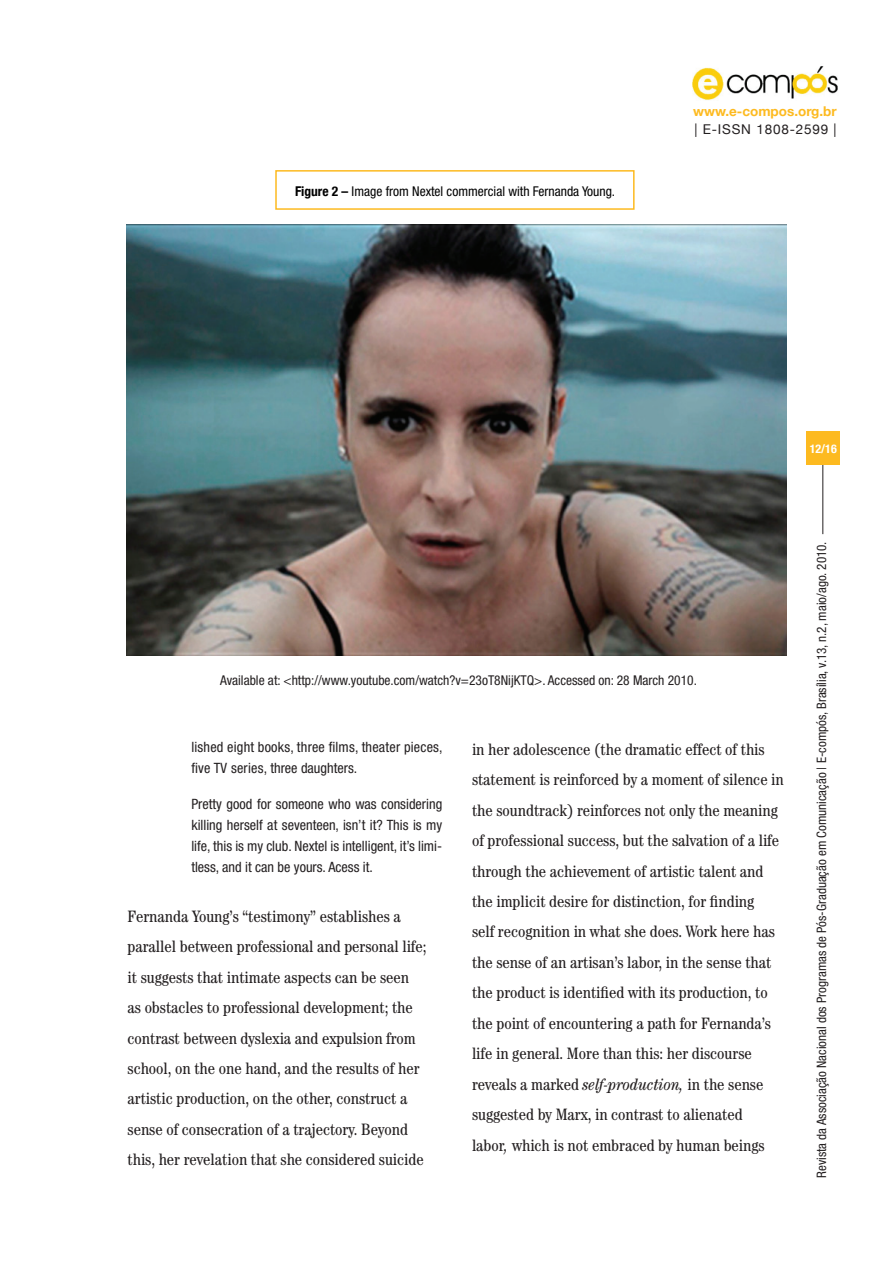
<style>
.page{position:relative;width:893px;height:1263px;background:#fff}
.page>*{position:absolute;margin:0;border:0;box-sizing:border-box;transform-origin:0 0}
.t1{font:condensed 16.5px/30.5px "Century";color:#231f20}
.t2{font:condensed 14.25px/21px "Helvetica Neue LT Std";color:#231f20}
.t3{font:condensed 13.5px "Helvetica Neue LT Std";color:#231f20}
.t4{font:condensed 13.5px "Helvetica Neue LT Std";color:#000}
.t5{font:700 13.5px "Helvetica Neue";color:#fdba20}
.t6{font:13.5px "Helvetica Neue";letter-spacing:.06em;color:#231f20}
.t7{font:condensed 13.05px "Helvetica Neue LT Std";color:#231f20}
.t8{font:700 condensed 12px "Helvetica Neue";color:#fff}
.s1{font-family:"Helvetica Neue";font-weight:700}
.s2{font-style:italic}
</style>
<div class="page">
<hr style="left:822px;top:453px;width:1px;height:81px;background:#231f20">
<div style="left:806px;top:432px;width:34px;height:33px;background:#fdba20"></div>
<img style="left:692px;top:66px;width:146px;height:34px">
<div style="left:275px;top:170px;width:360px;height:40px;border:2px solid #fdba20"></div>
<img style="left:127px;top:225px;width:660px;height:431px">
<p class="t4" style="left:295px;top:183px;width:322px"><span class="s1">Figure 2 –</span> Image from Nextel commercial with Fernanda Young.</p>
<p class="t5" style="left:693px;top:103px;width:145px">www.e-compos.org.br</p>
<p class="t6" style="left:694px;top:121px;width:144px">| E-ISSN 1808-2599 |</p>
<p class="t8" style="left:810px;top:441px;width:29px">12/16</p>
<p class="t3" style="left:220px;top:672px;width:478px">Available at: &lt;http://www.youtube.com/watch?v=23oT8NijKTQ&gt;. Accessed on: 28 March 2010.</p>
<p class="t2" style="left:191px;top:737px;width:253px">lished eight books, three films, theater pieces, five TV series, three daughters.</p>
<p class="t2" style="left:191px;top:793px;width:252px;text-align:justify">Pretty good for someone who was considering killing herself at seventeen, isn’t it? This is my life, this is my club. Nextel is intelligent, it’s limi&shy;tless, and it can be yours. Acess it.</p>
<p class="t1" style="left:128px;top:901px;width:300px">Fernanda Young’s “testimony” establishes a parallel between professional and personal life; it suggests that intimate aspects can be seen as obstacles to professional development; the contrast between dyslexia and expulsion from school, on the one hand, and the results of her artistic production, on the other, construct a sense of consecration of a trajectory. Beyond this, her revelation that she considered suicide</p>
<p class="t1" style="left:472px;top:734px;width:313px">in her adolescence (the dramatic effect of this statement is reinforced by a moment of silence in the soundtrack) reinforces not only the meaning of professional success, but the salvation of a life through the achievement of artistic talent and the implicit desire for distinction, for finding<br>self recognition in what she does. Work here has the sense of an artisan’s labor, in the sense that the product is identified with its production, to the point of encountering a path for Fernanda’s life in general. More than this: her discourse reveals a marked <span class="s2">self-production,</span> in the sense suggested by Marx, in contrast to alienated<br>labor<span class="s2">,</span> which is not embraced by human beings</p>
<p class="t7" style="left:814px;top:1178px;width:638px;rotate:-90deg">Revista da Associação Nacional dos Programas de Pós-Graduação em Comunicação | E-compós, Brasília, v.13, n.2, maio/ago. 2010.</p>
</div>
